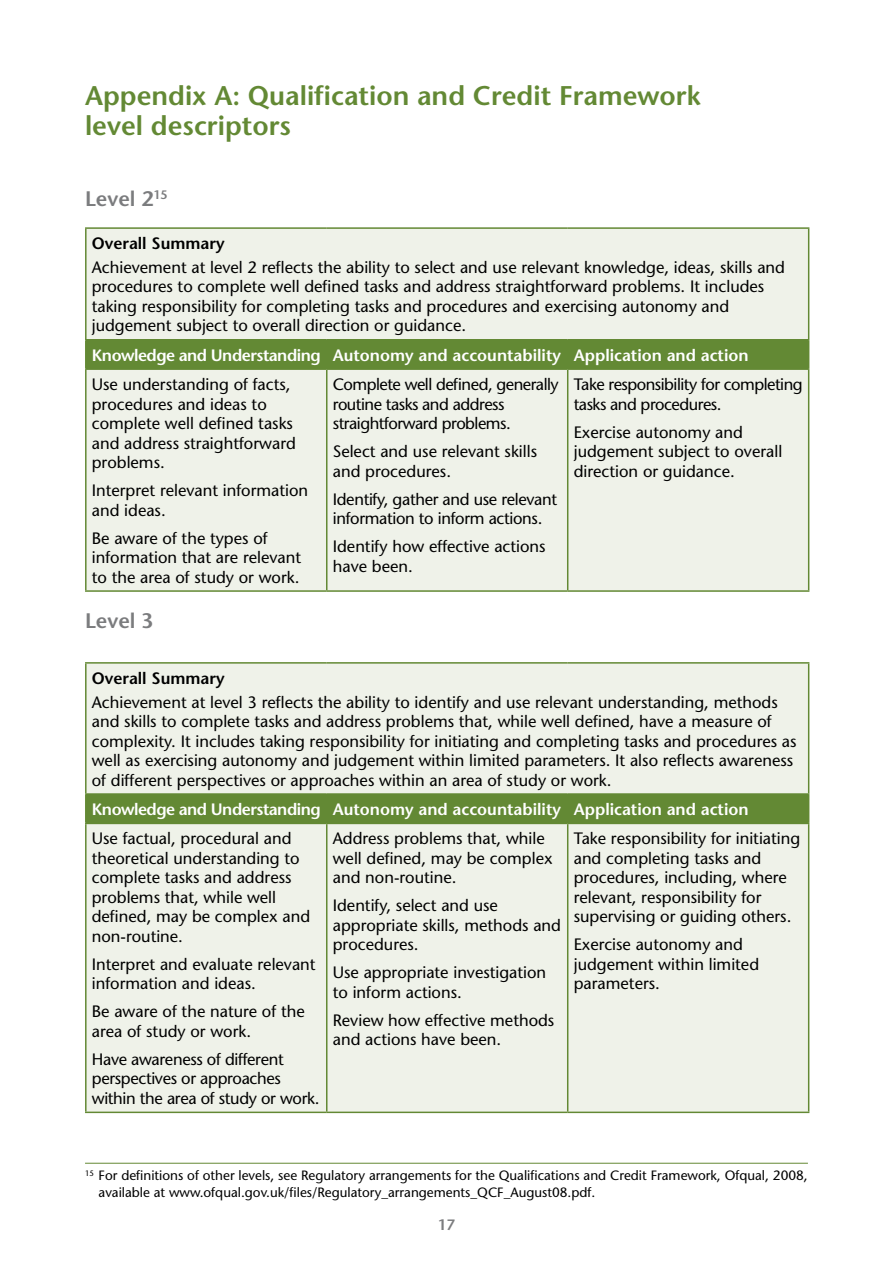
<style>
.page{position:relative;width:893px;height:1263px;background:#fff}
.page>*{position:absolute;margin:0;border:0;box-sizing:border-box;transform-origin:0 0}
.t1{font:600 27px/30px "Stone Sans";color:#638934}
.t2{font:600 21px "Stone Sans";color:#7b7c7e}
.t3{font:16.5px/19.5px "Stone Sans";color:#000}
.t4{font:600 16.5px "Stone Sans";color:#fff}
.t5{font:16.5px/19.5px "Stone Sans";letter-spacing:-.02em;color:#000}
.t6{font:16.5px/19.5px "Stone Sans";letter-spacing:-.03em;color:#000}
.t7{font:600 16.5px "Stone Sans";color:#000}
.t8{font:600 15px "Stone Sans";color:#7b7c7e}
.t9{font:13.5px/16.5px "Stone Sans";color:#000}
</style>
<div class="page">
<div style="left:87px;top:229px;width:721px;height:361px;background:#eff2e9"></div>
<hr style="left:85px;top:227px;width:242px;height:2px;background:#638934">
<hr style="left:85px;top:229px;width:2px;height:110px;background:#638934">
<hr style="left:327px;top:227px;width:241px;height:2px;background:#638934">
<hr style="left:568px;top:227px;width:241px;height:2px;background:#638934">
<hr style="left:808px;top:229px;width:1px;height:110px;background:#638934">
<hr style="left:85px;top:339px;width:242px;height:1px;background:#638934">
<hr style="left:85px;top:340px;width:2px;height:28px;background:#638934">
<hr style="left:327px;top:339px;width:241px;height:1px;background:#638934">
<hr style="left:568px;top:339px;width:241px;height:1px;background:#638934">
<div style="left:87px;top:340px;width:722px;height:28px;background:#638934"></div>
<hr style="left:85px;top:368px;width:242px;height:2px;background:#638934">
<hr style="left:85px;top:370px;width:2px;height:220px;background:#638934">
<hr style="left:327px;top:368px;width:241px;height:2px;background:#638934">
<hr style="left:326px;top:370px;width:1px;height:220px;background:#638934">
<hr style="left:568px;top:368px;width:241px;height:2px;background:#638934">
<hr style="left:567px;top:370px;width:1px;height:220px;background:#638934">
<hr style="left:808px;top:370px;width:1px;height:220px;background:#638934">
<hr style="left:85px;top:590px;width:242px;height:2px;background:#638934">
<hr style="left:327px;top:590px;width:241px;height:2px;background:#638934">
<hr style="left:568px;top:590px;width:241px;height:2px;background:#638934">
<hr style="left:85px;top:1163px;width:723px;height:1px;background:#638934">
<div style="left:87px;top:664px;width:721px;height:447px;background:#eff2e9"></div>
<hr style="left:85px;top:662px;width:242px;height:2px;background:#638934">
<hr style="left:85px;top:664px;width:2px;height:129px;background:#638934">
<hr style="left:327px;top:662px;width:241px;height:2px;background:#638934">
<hr style="left:568px;top:662px;width:241px;height:2px;background:#638934">
<hr style="left:808px;top:664px;width:1px;height:129px;background:#638934">
<hr style="left:85px;top:793px;width:242px;height:2px;background:#638934">
<hr style="left:85px;top:795px;width:2px;height:28px;background:#638934">
<hr style="left:327px;top:793px;width:241px;height:2px;background:#638934">
<hr style="left:568px;top:793px;width:241px;height:2px;background:#638934">
<div style="left:87px;top:795px;width:722px;height:28px;background:#638934"></div>
<hr style="left:85px;top:823px;width:242px;height:1px;background:#638934">
<hr style="left:85px;top:824px;width:2px;height:287px;background:#638934">
<hr style="left:327px;top:823px;width:241px;height:1px;background:#638934">
<hr style="left:326px;top:824px;width:1px;height:287px;background:#638934">
<hr style="left:568px;top:823px;width:241px;height:1px;background:#638934">
<hr style="left:567px;top:824px;width:1px;height:287px;background:#638934">
<hr style="left:808px;top:824px;width:1px;height:287px;background:#638934">
<hr style="left:85px;top:1111px;width:242px;height:2px;background:#638934">
<hr style="left:327px;top:1111px;width:241px;height:2px;background:#638934">
<hr style="left:568px;top:1111px;width:241px;height:2px;background:#638934">
<h1 class="t1" style="left:85px;top:81px;width:617px">Appendix A: Qualification and Credit Framework level descriptors</h1>
<p class="t2" style="left:85px;top:186px;width:84px">Level 2<sup>15</sup></p>
<p class="t7" style="left:92px;top:233px;width:135px">Overall Summary</p>
<p class="t3" style="left:92px;top:257px;width:695px">Achievement at level 2 reflects the ability to select and use relevant knowledge, ideas, skills and procedures to complete well defined tasks and address straightforward problems. It includes taking responsibility for completing tasks and procedures and exercising autonomy and judgement subject to overall direction or guidance.</p>
<p class="t4" style="left:92px;top:345px;width:658px">Knowledge and Understanding Autonomy and accountability Application and action</p>
<p class="t3" style="left:92px;top:375px;width:206px">Use understanding of facts, procedures and ideas to complete well defined tasks and address straightforward problems.</p>
<p class="t3" style="left:92px;top:481px;width:218px">Interpret relevant information and ideas.</p>
<p class="t3" style="left:92px;top:528px;width:211px">Be aware of the types of information that are relevant to the area of study or work.</p>
<p class="t6" style="left:333px;top:375px;width:227px">Complete well defined, generally routine tasks and address straightforward problems.</p>
<p class="t3" style="left:333px;top:442px;width:206px">Select and use relevant skills and procedures.</p>
<p class="t5" style="left:333px;top:489px;width:226px">Identify, gather and use relevant information to inform actions.</p>
<p class="t3" style="left:333px;top:537px;width:214px">Identify how effective actions have been.</p>
<p class="t6" style="left:574px;top:375px;width:230px">Take responsibility for completing tasks and procedures.</p>
<p class="t3" style="left:574px;top:422px;width:210px">Exercise autonomy and judgement subject to overall direction or guidance.</p>
<p class="t2" style="left:85px;top:608px;width:70px">Level 3</p>
<p class="t7" style="left:92px;top:668px;width:135px">Overall Summary</p>
<p class="t3" style="left:92px;top:692px;width:706px">Achievement at level 3 reflects the ability to identify and use relevant understanding, methods and skills to complete tasks and address problems that, while well defined, have a measure of complexity. It includes taking responsibility for initiating and completing tasks and procedures as well as exercising autonomy and judgement within limited parameters. It also reflects awareness of different perspectives or approaches within an area of study or work.</p>
<p class="t4" style="left:92px;top:799px;width:658px">Knowledge and Understanding Autonomy and accountability Application and action</p>
<p class="t3" style="left:92px;top:829px;width:220px">Use factual, procedural and theoretical understanding to complete tasks and address problems that, while well defined, may be complex and non-routine.</p>
<p class="t3" style="left:92px;top:954px;width:225px">Interpret and evaluate relevant information and ideas.</p>
<p class="t3" style="left:92px;top:1002px;width:214px">Be aware of the nature of the area of study or work.</p>
<p class="t5" style="left:92px;top:1049px;width:229px">Have awareness of different perspectives or approaches within the area of study or work.</p>
<p class="t3" style="left:333px;top:829px;width:221px">Address problems that, while well defined, may be complex and non-routine.</p>
<p class="t3" style="left:333px;top:896px;width:230px">Identify, select and use appropriate skills, methods and procedures.</p>
<p class="t3" style="left:333px;top:963px;width:215px">Use appropriate investigation to inform actions.</p>
<p class="t3" style="left:333px;top:1010px;width:223px">Review how effective methods and actions have been.</p>
<p class="t3" style="left:574px;top:829px;width:228px">Take responsibility for initiating and completing tasks and procedures, including, where relevant, responsibility for supervising or guiding others.</p>
<p class="t3" style="left:574px;top:935px;width:187px">Exercise autonomy and judgement within limited parameters.</p>
<p class="t9" style="left:99px;top:1167px;width:711px;text-indent:-14px"><sup>15</sup> For definitions of other levels, see Regulatory arrangements for the Qualifications and Credit Framework, Ofqual, 2008, available at www.ofqual.gov.uk/files/Regulatory_arrangements_QCF_August08.pdf.</p>
<p class="t8" style="left:438px;top:1216px;width:19px">17</p>
</div>
